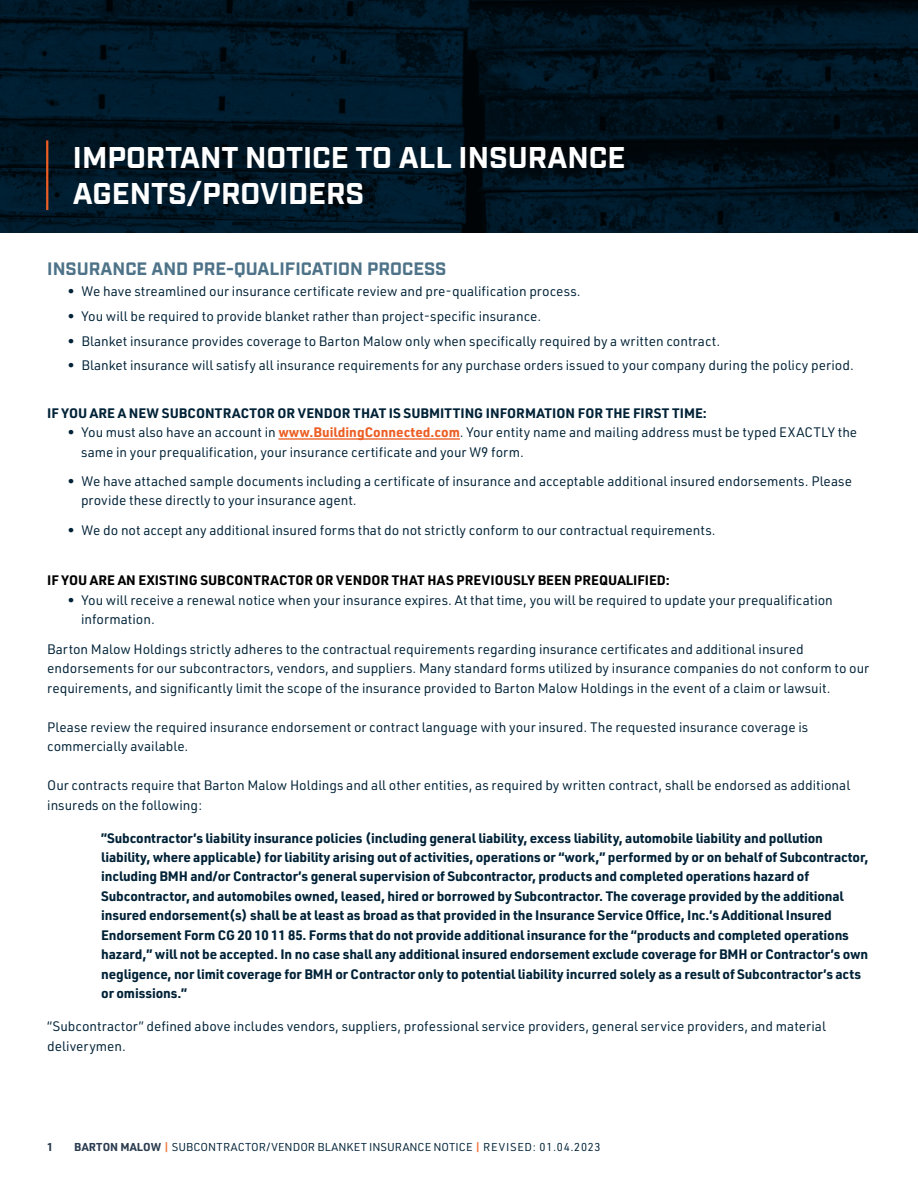
<style>
.page{position:relative;width:918px;height:1188px;background:#fff}
.page>*{position:absolute;margin:0;border:0;box-sizing:border-box;transform-origin:0 0}
.t1{font:700 30px/36px "Industry";color:#fff}
.t2{font:700 18px "Industry";color:#4e7388}
.t3{font:13.5px/19.5px "URWDIN";color:#002237}
.t4{font:700 13.5px/19.5px "URWDIN";letter-spacing:-.01em;color:#002237}
.t5{font:700 13.5px "URWDIN";color:#000}
.t6{font:11.25px "URWDIN";letter-spacing:.005em;color:#002237}
.t7{font:700 11.25px "URWDIN";color:#2b3c50}
.s1{font-weight:700;color:#ec5e24}
.s2{font-weight:700;color:#2b3c50}
.s3{font-weight:700;color:#f07d45}
</style>
<div class="page">
<hr style="left:278px;top:438px;width:182px;height:2px;background:#ec5e24">
<svg style="left:0;top:0;width:918px;height:232px;background:#001522"></svg>
<hr style="left:46px;top:140px;width:2px;height:70px;background:#ec5e24">
<h1 class="t1" style="left:73px;top:141px;width:554px">IMPORTANT NOTICE TO ALL INSURANCE<br>AGENTS/PROVIDERS</h1>
<h2 class="t2" style="left:47px;top:257px;width:401px">INSURANCE AND PRE-QUALIFICATION PROCESS</h2>
<p class="t3" style="left:68px;top:281px;width:515px">• We have streamlined our insurance certificate review and pre-qualification process.</p>
<p class="t3" style="left:68px;top:306px;width:475px">• You will be required to provide blanket rather than project-specific insurance.</p>
<p class="t3" style="left:68px;top:331px;width:654px">• Blanket insurance provides coverage to Barton Malow only when specifically required by a written contract.</p>
<p class="t3" style="left:68px;top:355px;width:788px">• Blanket insurance will satisfy all insurance requirements for any purchase orders issued to your company during the policy period.</p>
<p class="t4" style="left:47px;top:402px;width:661px">IF YOU ARE A NEW SUBCONTRACTOR OR VENDOR THAT IS SUBMITTING INFORMATION FOR THE FIRST TIME:</p>
<p class="t3" style="left:81px;top:422px;width:778px;text-indent:-14px">• You must also have an account in <span class="s1">www.BuildingConnected.com</span>. Your entity name and mailing address must be typed EXACTLY the same in your prequalification, your insurance certificate and your W9 form.</p>
<p class="t3" style="left:81px;top:471px;width:773px;text-indent:-14px">• We have attached sample documents including a certificate of insurance and acceptable additional insured endorsements. Please provide these directly to your insurance agent.</p>
<p class="t3" style="left:68px;top:520px;width:650px">• We do not accept any additional insured forms that do not strictly conform to our contractual requirements.</p>
<p class="t5" style="left:47px;top:571px;width:624px">IF YOU ARE AN EXISTING SUBCONTRACTOR OR VENDOR THAT HAS PREVIOUSLY BEEN PREQUALIFIED:</p>
<p class="t3" style="left:81px;top:590px;width:753px;text-indent:-14px">• You will receive a renewal notice when your insurance expires. At that time, you will be required to update your prequalification information.</p>
<p class="t3" style="left:47px;top:639px;width:824px">Barton Malow Holdings strictly adheres to the contractual requirements regarding insurance certificates and additional insured endorsements for our subcontractors, vendors, and suppliers. Many standard forms utilized by insurance companies do not conform to our requirements, and significantly limit the scope of the insurance provided to Barton Malow Holdings in the event of a claim or lawsuit.</p>
<p class="t3" style="left:47px;top:717px;width:763px">Please review the required insurance endorsement or contract language with your insured. The requested insurance coverage is commercially available.</p>
<p class="t3" style="left:47px;top:775px;width:805px">Our contracts require that Barton Malow Holdings and all other entities, as required by written contract, shall be endorsed as additional insureds on the following:</p>
<p class="t4" style="left:101px;top:827px;width:769px">”Subcontractor’s liability insurance policies (including general liability, excess liability, automobile liability and pollution liability, where applicable) for liability arising out of activities, operations or “work,” performed by or on behalf of Subcontractor, including BMH and/or Contractor’s general supervision of Subcontractor, products and completed operations hazard of Subcontractor, and automobiles owned, leased, hired or borrowed by Subcontractor. The coverage provided by the additional insured endorsement(s) shall be at least as broad as that provided in the Insurance Service Office, Inc.’s Additional Insured Endorsement Form CG 20 10 11 85. Forms that do not provide additional insurance for the “products and completed operations hazard,” will not be accepted. In no case shall any additional insured endorsement exclude coverage for BMH or Contractor’s own negligence, nor limit coverage for BMH or Contractor only to potential liability incurred solely as a result of Subcontractor’s acts or omissions.”</p>
<p class="t3" style="left:47px;top:1016px;width:780px">“Subcontractor” defined above includes vendors, suppliers, professional service providers, general service providers, and material deliverymen.</p>
<p class="t7" style="left:47px;top:1139px;width:8px">1</p>
<p class="t6" style="left:74px;top:1140px;width:528px"><span class="s2">BARTON MALOW</span> <span class="s3">|</span> SUBCONTRACTOR/VENDOR BLANKET INSURANCE NOTICE <span class="s3">|</span> REVISED: 01.04.2023</p>
</div>
